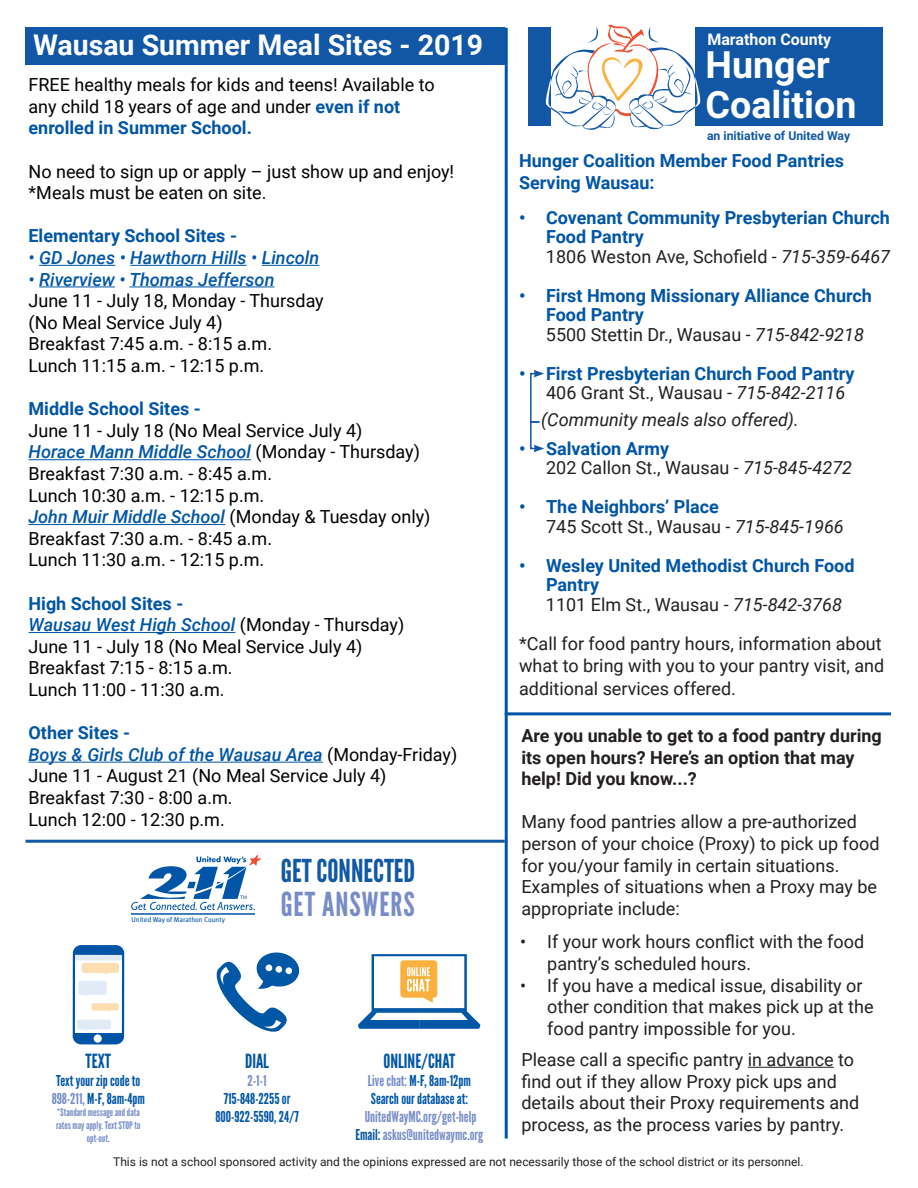
<style>
.page{position:relative;width:918px;height:1188px;background:#fff}
.page>*{position:absolute;margin:0;border:0;box-sizing:border-box;transform-origin:0 0}
.t1{font:700 37.65px/39.6px "Roboto";color:#fff}
.t2{font:33px "League Gothic";letter-spacing:.03em;color:#788dc7}
.t3{font:31.5px "League Gothic";color:#1158a5}
.t4{font:700 28.5px "Roboto";color:#fff}
.t5{font:19.5px "League Gothic";color:#0155a7}
.t6{font:18px/21.6px "Roboto";color:#231f20}
.t7{font:18px/21.6px "Roboto";color:#000}
.t8{font:700 18px/19.5px "Roboto";color:#0155a7}
.t9{font:italic 500 18px "Roboto";color:#0155a7}
.t10{font:700 18px/21.6px "Roboto";color:#231f20}
.t11{font:italic 18px "Roboto";color:#231f20}
.t12{font:700 16.05px "Roboto";color:#fff}
.t13{font:15px/18px "League Gothic";color:#0155a7}
.t14{font:15px "League Gothic";color:#788dc7}
.t15{font:700 12.3px "Roboto";color:#1157a6}
.t16{font:12px "Roboto";color:#231f20}
.t17{font:10.5px/12.6px "League Gothic";color:#788dc7;text-align:center}
.t18{font:7.05px "Meta Book LF";color:#0155a7}
.s1{font-weight:700;color:#0155a7}
.s2{font-weight:400;font-style:normal;color:#000}
.s3{color:#788dc7}
.s4{color:#0155a7}
.s5{font-style:italic}
.s6{font-weight:400;color:#231f20}
.s7{font-weight:400;font-style:italic;color:#231f20}
</style>
<div class="page">
<div style="left:695px;top:27px;width:187px;height:99px;background:#1157a6"></div>
<div style="left:528px;top:27px;width:23px;height:99px;background:#1157a6"></div>
<svg style="left:545px;top:25px;width:156px;height:105px"></svg>
<hr style="left:505px;top:28px;width:3px;height:1110px;background:#0155a7">
<hr style="left:505px;top:712px;width:386px;height:3px;background:#0155a7">
<svg style="left:530px;top:370px;width:14px;height:82px"></svg>
<hr style="left:131px;top:914px;width:124px;height:1px;background:#0155a7">
<svg style="left:131px;top:854px;width:131px;height:56px"></svg>
<hr style="left:748px;top:1067px;width:86px;height:1px;background:#231f20">
<hr style="left:26px;top:840px;width:479px;height:3px;background:#1158a5">
<div style="left:26px;top:28px;width:479px;height:37px;background:#1157a5"></div>
<hr style="left:39px;top:265px;width:76px;height:1px;background:#0155a7">
<hr style="left:130px;top:265px;width:117px;height:1px;background:#0155a7">
<hr style="left:262px;top:265px;width:57px;height:1px;background:#0155a7">
<hr style="left:39px;top:287px;width:76px;height:1px;background:#0155a7">
<hr style="left:129px;top:287px;width:146px;height:1px;background:#0155a7">
<hr style="left:29px;top:459px;width:222px;height:1px;background:#0155a7">
<hr style="left:29px;top:524px;width:196px;height:1px;background:#0155a7">
<hr style="left:29px;top:632px;width:206px;height:1px;background:#0155a7">
<hr style="left:29px;top:762px;width:294px;height:1px;background:#0155a7">
<svg style="left:216px;top:952px;width:84px;height:80px"></svg>
<svg style="left:73px;top:945px;width:51px;height:99px"></svg>
<svg style="left:358px;top:954px;width:122px;height:75px"></svg>
<p class="t4" style="left:33px;top:25px;width:452px">Wausau Summer Meal Sites - 2019</p>
<p class="t7" style="left:29px;top:73px;width:408px">FREE healthy meals for kids and teens! Available to any child 18 years of age and under <span class="s1">even if not</span></p>
<p class="t8" style="left:29px;top:118px;width:225px">enrolled in Summer School.</p>
<p class="t7" style="left:29px;top:160px;width:427px">No need to sign up or apply – just show up and enjoy!</p>
<p class="t7" style="left:29px;top:181px;width:239px">*Meals must be eaten on site.</p>
<p class="t8" style="left:29px;top:226px;width:210px">Elementary School Sites -</p>
<p class="t9" style="left:29px;top:245px;width:292px">• GD Jones • Hawthorn Hills • Lincoln</p>
<p class="t9" style="left:29px;top:267px;width:247px">• Riverview • Thomas Jefferson</p>
<p class="t7" style="left:29px;top:289px;width:297px">June 11 - July 18, Monday - Thursday</p>
<p class="t7" style="left:29px;top:311px;width:196px">(No Meal Service July 4)</p>
<p class="t7" style="left:29px;top:333px;width:245px">Breakfast 7:45 a.m. - 8:15 a.m.</p>
<p class="t7" style="left:29px;top:354px;width:237px">Lunch 11:15 a.m. - 12:15 p.m.</p>
<p class="t8" style="left:29px;top:398px;width:174px">Middle School Sites -</p>
<p class="t7" style="left:29px;top:419px;width:335px">June 11 - July 18 (No Meal Service July 4)</p>
<p class="t9" style="left:29px;top:439px;width:393px">Horace Mann Middle School <span class="s2">(Monday - Thursday)</span></p>
<p class="t7" style="left:29px;top:462px;width:245px">Breakfast 7:30 a.m. - 8:45 a.m.</p>
<p class="t7" style="left:29px;top:484px;width:237px">Lunch 10:30 a.m. - 12:15 p.m.</p>
<p class="t9" style="left:29px;top:504px;width:404px">John Muir Middle School <span class="s2">(Monday &amp; Tuesday only)</span></p>
<p class="t7" style="left:29px;top:527px;width:245px">Breakfast 7:30 a.m. - 8:45 a.m.</p>
<p class="t7" style="left:29px;top:549px;width:237px">Lunch 11:30 a.m. - 12:15 p.m.</p>
<p class="t8" style="left:29px;top:593px;width:156px">High School Sites -</p>
<p class="t9" style="left:29px;top:612px;width:377px">Wausau West High School <span class="s2">(Monday - Thursday)</span></p>
<p class="t7" style="left:29px;top:635px;width:335px">June 11 - July 18 (No Meal Service July 4)</p>
<p class="t7" style="left:29px;top:657px;width:206px">Breakfast 7:15 - 8:15 a.m.</p>
<p class="t7" style="left:29px;top:678px;width:197px">Lunch 11:00 - 11:30 a.m.</p>
<p class="t8" style="left:29px;top:722px;width:103px">Other Sites -</p>
<p class="t9" style="left:29px;top:742px;width:430px">Boys &amp; Girls Club of the Wausau Area <span class="s2">(Monday-Friday)</span></p>
<p class="t7" style="left:29px;top:765px;width:359px">June 11 - August 21 (No Meal Service July 4)</p>
<p class="t7" style="left:29px;top:786px;width:206px">Breakfast 7:30 - 8:00 a.m.</p>
<p class="t7" style="left:29px;top:808px;width:198px">Lunch 12:00 - 12:30 p.m.</p>
<p class="t18" style="left:132px;top:915px;width:95px">United Way of Marathon County</p>
<p class="t3" style="left:281px;top:852px;width:136px">GET CONNECTED</p>
<p class="t2" style="left:281px;top:885px;width:136px">GET ANSWERS</p>
<p class="t5" style="left:86px;top:1049px;width:27px">TEXT</p>
<p class="t13" style="left:52px;top:1072px;width:95px">Text your zip code to<br><span class="s3">898-211,</span> M-F, 8am-4pm</p>
<p class="t17" style="left:56px;top:1106px;width:86px">*Standard message and data rates may apply. Text STOP to opt-out.</p>
<p class="t5" style="left:245px;top:1049px;width:25px">DIAL</p>
<p class="t14" style="left:248px;top:1071px;width:20px">2-1-1</p>
<p class="t13" style="left:224px;top:1089px;width:68px">715-848-2255 or</p>
<p class="t13" style="left:215px;top:1107px;width:85px">800-922-5590, 24/7</p>
<p class="t5" style="left:384px;top:1050px;width:73px">ONLINE/CHAT</p>
<p class="t13" style="left:368px;top:1072px;width:105px"><span class="s3">Live chat:</span> M-F, 8am-12pm</p>
<p class="t13" style="left:371px;top:1090px;width:99px">Search our database at:</p>
<p class="t14" style="left:365px;top:1108px;width:113px">UnitedWayMC.org/get-help</p>
<p class="t14" style="left:356px;top:1126px;width:129px"><span class="s4">Email:</span>askus@unitedwaymc.org</p>
<p class="t12" style="left:707px;top:28px;width:125px">Marathon County</p>
<p class="t1" style="left:705px;top:44px;width:153px">Hunger<br>Coalition</p>
<p class="t15" style="left:707px;top:127px;width:145px">an initiative of United Way</p>
<p class="t8" style="left:519px;top:149px;width:326px;line-height:21.6px">Hunger Coalition Member Food Pantries<br>Serving Wausau:</p>
<p class="t8" style="left:546px;top:207px;width:345px;text-indent:-27px">• Covenant Community Presbyterian Church<br>Food Pantry</p>
<p class="t6" style="left:546px;top:245px;width:346px">1806 Weston Ave, Schofield - <span class="s5">715-359-6467</span></p>
<p class="t8" style="left:546px;top:285px;width:327px;text-indent:-27px">• First Hmong Missionary Alliance Church<br>Food Pantry</p>
<p class="t6" style="left:546px;top:323px;width:320px">5500 Stettin Dr., Wausau - <span class="s5">715-842-9218</span></p>
<p class="t8" style="left:546px;top:363px;width:310px;text-indent:-27px">• First Presbyterian Church Food Pantry<br><span class="s6">406 Grant St., Wausau -</span> <span class="s7">715-842-2116</span></p>
<p class="t11" style="left:541px;top:407px;width:259px">(Community meals also offered).</p>
<p class="t6" style="left:546px;top:438px;width:308px;line-height:19.5px;text-indent:-27px"><span class="s1">• Salvation Army<br></span>202 Callon St., Wausau - <span class="s5">715-845-4272</span></p>
<p class="t8" style="left:546px;top:496px;width:299px;text-indent:-27px">• The Neighbors’ Place<br><span class="s6">745 Scott St., Wausau -</span> <span class="s7">715-845-1966</span></p>
<p class="t8" style="left:546px;top:555px;width:310px;text-indent:-27px">• Wesley United Methodist Church Food<br>Pantry</p>
<p class="t6" style="left:546px;top:593px;width:298px">1101 Elm St., Wausau - <span class="s5">715-842-3768</span></p>
<p class="t6" style="left:519px;top:631px;width:367px;line-height:22.5px">*Call for food pantry hours, information about what to bring with you to your pantry visit, and additional services offered.</p>
<p class="t10" style="left:521px;top:724px;width:362px">Are you unable to get to a food pantry during its open hours? Here’s an option that may help! Did you know...?</p>
<p class="t6" style="left:521px;top:810px;width:360px">Many food pantries allow a pre-authorized person of your choice (Proxy) to pick up food for you/your family in certain situations.<br>Examples of situations when a Proxy may be appropriate include:</p>
<p class="t6" style="left:547px;top:931px;width:318px;text-indent:-27px">• If your work hours conflict with the food pantry’s scheduled hours.</p>
<p class="t6" style="left:547px;top:974px;width:328px;text-indent:-27px">• If you have a medical issue, disability or other condition that makes pick up at the food pantry impossible for you.</p>
<p class="t6" style="left:521px;top:1048px;width:339px">Please call a specific pantry in advance to find out if they allow Proxy pick ups and details about their Proxy requirements and process, as the process varies by pantry.</p>
<p class="t16" style="left:113px;top:1153px;width:692px">This is not a school sponsored activity and the opinions expressed are not necessarily those of the school district or its personnel.</p>
</div>
